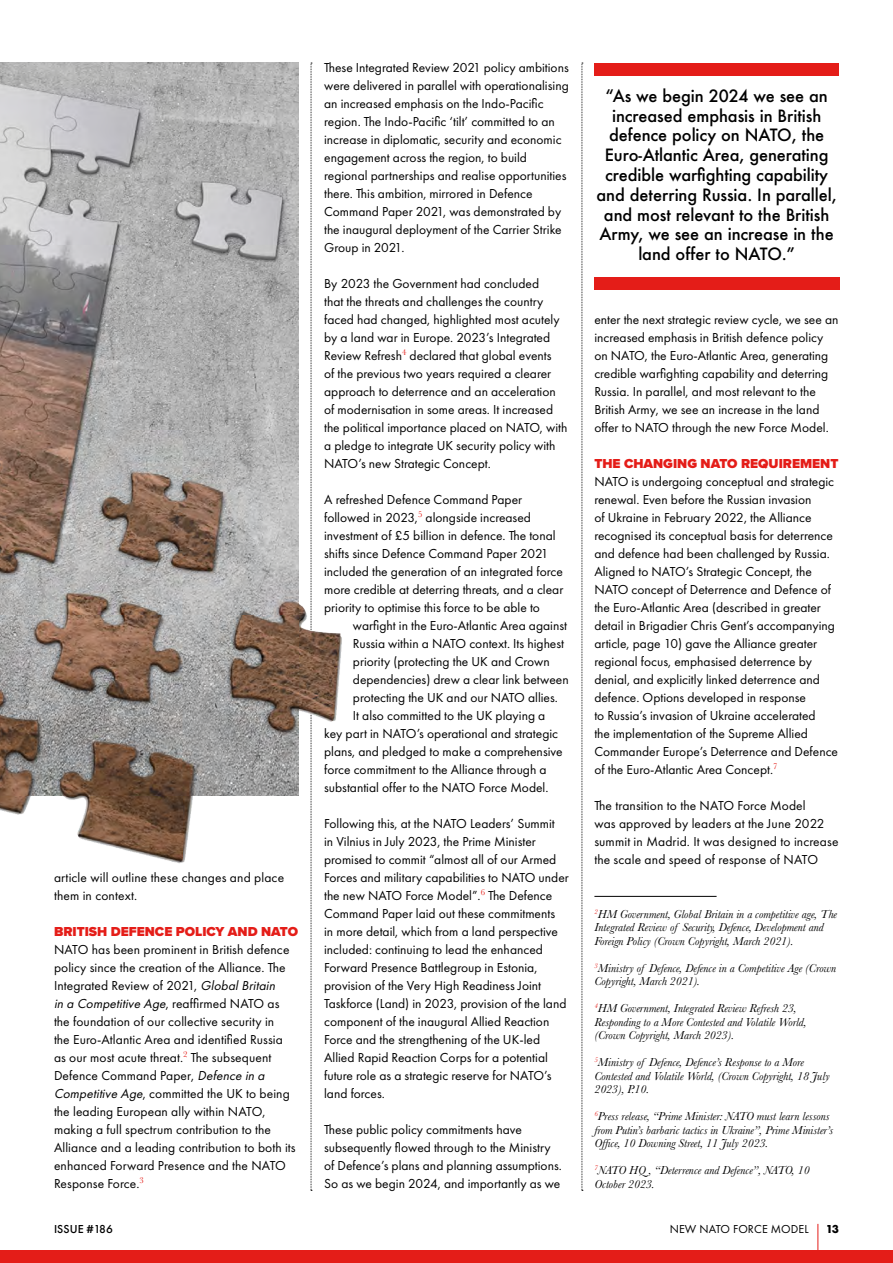
<style>
.page{position:relative;width:893px;height:1263px;background:#fff}
.page>*{position:absolute;margin:0;border:0;box-sizing:border-box;transform-origin:0 0}
.t1{font:500 16.5px/19.8px "Futura";letter-spacing:-.005em;color:#000;text-align:center}
.t2{font:13.5px/18px "Futura PT";color:#000}
.t3{font:900 13.5px "Proxima Nova";color:#e41d18}
.t4{font:italic 12px/13.5px "Baskerville";color:#000}
.t5{font:12px "Futura PT";letter-spacing:.01em;color:#000}
.t6{font:500 12px "Futura PT";letter-spacing:.005em;color:#000}
.t7{font:700 12px "Futura PT";color:#000}
.s1{font-style:italic}
</style>
<div class="page">
<svg style="left:311px;top:875px;width:1px;height:316px"></svg>
<img style="left:0;top:62px;width:342px;height:813px">
<div style="left:0;top:1250px;width:893px;height:13px;background:#e41d18"></div>
<svg style="left:818px;top:1224px;width:1px;height:26px"></svg>
<img style="left:0;top:63px;width:298px;height:732px">
<hr style="left:594px;top:896px;width:123px;height:1px;background:#000">
<div style="left:594px;top:277px;width:246px;height:13px;background:#e41d18"></div>
<div style="left:594px;top:63px;width:245px;height:12px;background:#e41d18"></div>
<svg style="left:582px;top:63px;width:1px;height:1128px"></svg>
<p class="t2" style="left:54px;top:868px;width:232px">article will outline these changes and place them in context.</p>
<p class="t3" style="left:54px;top:921px;width:246px">BRITISH DEFENCE POLICY AND NATO</p>
<p class="t2" style="left:54px;top:940px;width:243px">NATO has been prominent in British defence policy since the creation of the Alliance. The Integrated Review of 2021, <span class="s1">GlobalBritain<br>in a Competitive Age</span>, re a ffi r m e d N ATO a s the foundation of our collective security in<br>the Euro-Atlantic Area and identified Russia as our most acute threat.<sup>2</sup> The subsequent Defence Command Paper, <span class="s1">Defence in a Competitive Age</span>, committed the UK to being the leading European ally within NATO, making a full spectrum contribution to the Alliance and a leading contribution to both its enhanced Forward Presence and the NATO Response Force.<sup>3</sup></p>
<p class="t2" style="left:324px;top:58px;width:246px">These Integrated Review 2021 policy ambitions were delivered in parallel with operationalising an increased emphasis on the Indo-Pacific region. The Indo-Pacific ‘tilt’ committed to an increase in diplomatic, security and economic engagement across the region, to build regional partnerships and realise opportunities there. This ambition, mirrored in Defence Command Paper 2021, was demonstrated by the inaugural deployment of the Carrier Strike Group in 2021.</p>
<p class="t2" style="left:324px;top:274px;width:245px">By 2023 the Government had concluded<br>that the threats and challenges the country faced had changed, highlighted most acutely by a land war in Europe. 2023’s Integrated Review Refresh<sup>4</sup> declared that global events<br>of the previous two years required a clearer approach to deterrence and an acceleration of modernisation in some areas. It increased the political importance placed on NATO, with a pledge to integrate UK security policy with NATO’s new Strategic Concept.</p>
<p class="t2" style="left:324px;top:490px;width:241px">A refreshed Defence Command Paper followed in 2023,<sup>5</sup> alongside increased investment of £5 billion in defence. The tonal shifts since Defence Command Paper 2021 included the generation of an integrated force more credible at deterring threats, and a clear priority to optimise this force to be able to</p>
<p class="t2" style="left:353px;top:616px;width:216px">warfight in the Euro-Atlantic Area against</p>
<p class="t2" style="left:353px;top:634px;width:213px">Russia within a NATO context. Its highest</p>
<p class="t2" style="left:353px;top:652px;width:198px">priority (protecting the UK and Crown</p>
<p class="t2" style="left:353px;top:670px;width:217px">dependencies) drew a clear link between</p>
<p class="t2" style="left:353px;top:688px;width:207px">protecting the UK and our NATO allies.</p>
<p class="t2" style="left:353px;top:706px;width:194px">It also committed to the UK playing a</p>
<p class="t2" style="left:324px;top:724px;width:235px">key part in NATO’s operational and strategic</p>
<p class="t2" style="left:324px;top:742px;width:240px">plans, and pledged to make a comprehensive</p>
<p class="t2" style="left:324px;top:760px;width:224px">force commitment to the Alliance through a</p>
<p class="t2" style="left:324px;top:778px;width:226px">substantial offer to the NATO Force Model.</p>
<p class="t2" style="left:324px;top:814px;width:246px">Following this, at the NATO Leaders’ Summit<br>in Vilnius in July 2023, the Prime Minister promised to commit “almost all of our Armed Forces and military capabilities to NATO under the new NATO Force Model”.<sup>6</sup> The Defence Command Paper laid out these commitments<br>in more detail, which from a land perspective included: continuing to lead the enhanced Forward Presence Battlegroup in Estonia, provision of the Very High Readiness Joint Taskforce (Land) in 2023, provision of the land component of the inaugural Allied Reaction Force and the strengthening of the UK-led Allied Rapid Reaction Corps for a potential future role as a strategic reserve for NATO’s land forces.</p>
<p class="t2" style="left:324px;top:1120px;width:239px">These public policy commitments have subsequently flowed through to the Ministry of Defence’s plans and planning assumptions.<br>So as we begin 2024, and importantly as we</p>
<p class="t1" style="left:596px;top:86px;width:242px">“As we begin 2024 we see an increased emphasis in British defence policy on NATO, the<br>Euro-Atlantic Area, generating credible warfighting capability and deterring Russia. In parallel, and most relevant to the British<br>Army, we see an increase in the land offer to NATO.”</p>
<p class="t2" style="left:594px;top:310px;width:246px">enter the next strategic review cycle, we see an increased emphasis in British defence policy on NATO, the Euro-Atlantic Area, generating credible warfighting capability and deterring Russia. In parallel, and most relevant to the British Army, we see an increase in the land offer to NATO through the new Force Model.</p>
<p class="t3" style="left:594px;top:453px;width:246px">THE CHANGING NATO REQUIREMENT</p>
<p class="t2" style="left:594px;top:472px;width:245px">NATO is undergoing conceptual and strategic renewal. Even before the Russian invasion<br>of Ukraine in February 2022, the Alliance recognised its conceptual basis for deterrence and defence had been challenged by Russia.<br>Aligned to NATO’s Strategic Concept, the NATO concept of Deterrence and Defence of the Euro-Atlantic Area (described in greater detail in Brigadier Chris Gent’s accompanying article, page 10) gave the Alliance greater regional focus, emphasised deterrence by denial, and explicitly linked deterrence and defence. Options developed in response<br>to Russia’s invasion of Ukraine accelerated<br>the implementation of the Supreme Allied Commander Europe’s Deterrence and Defence of the Euro-Atlantic Area Concept.<sup>7</sup></p>
<p class="t2" style="left:594px;top:796px;width:246px">The transition to the NATO Force Model<br>was approved by leaders at the June 2022 summit in Madrid. It was designed to increase the scale and speed of response of NATO</p>
<p class="t4" style="left:594px;top:907px;width:244px"><sup>2</sup>HM Government, Global Britain in a competitive age, The<br>Integrated Review of Security, Defence, Development and<br>Foreign Policy (Crown Copyright, March 2021).</p>
<p class="t4" style="left:594px;top:961px;width:243px"><sup>3</sup>Ministry of Defence, Defence in a Competitive Age (Crown<br>Copyright, March 2021).</p>
<p class="t4" style="left:594px;top:1002px;width:214px"><sup>4</sup>HM Government, Integrated Review Refresh 23,<br>Responding to a More Contested and Volatile World, (Crown Copyright, March 2023).</p>
<p class="t4" style="left:594px;top:1056px;width:237px"><sup>5</sup>Ministry of Defence, Defence’s Response to a More<br>Contested and Volatile World, (Crown Copyright, 18 July<br>2023), P.10.</p>
<p class="t4" style="left:594px;top:1110px;width:240px"><sup>6</sup>Press release, “Prime Minister: NATO must learn lessons from Putin’s barbaric tactics in Ukraine”, Prime Minister’s<br>Office, 10 Downing Street, 11 July 2023.</p>
<p class="t4" style="left:594px;top:1164px;width:217px"><sup>7</sup>NATO HQ , “Deterrence and Defence”, NATO, 10<br>October 2023.</p>
<p class="t6" style="left:54px;top:1222px;width:60px">ISSUE #186</p>
<p class="t5" style="left:670px;top:1222px;width:140px">NEW NATO FORCE MODEL</p>
<p class="t7" style="left:826px;top:1221px;width:15px">13</p>
</div>
